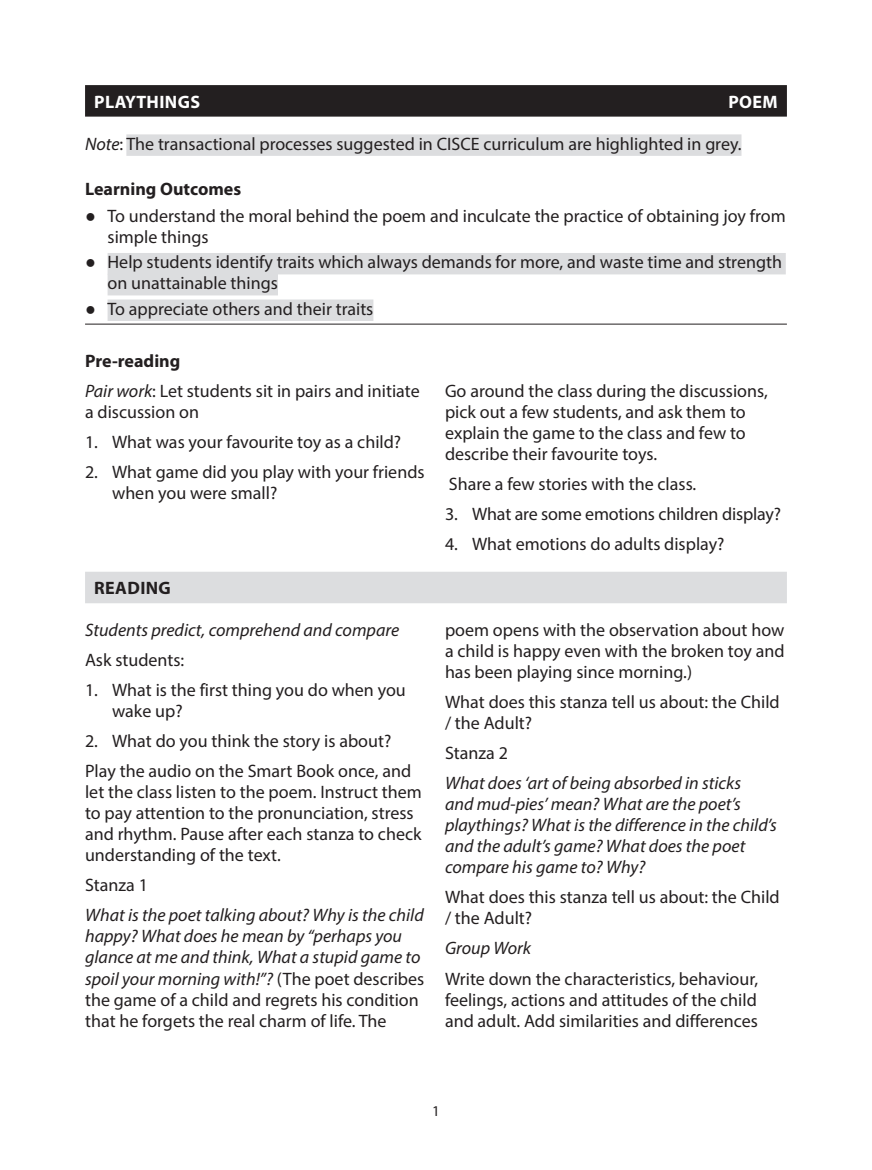
<style>
.page{position:relative;width:872px;height:1170px;background:#fff}
.page>*{position:absolute;margin:0;border:0;box-sizing:border-box;transform-origin:0 0}
.t1{font:18px/21px "Myriad Pro";color:#231f20}
.t2{font:italic 18px/21px "Myriad Pro";color:#231f20}
.t3{font:700 18px "Myriad Pro";color:#231f20}
.t4{font:700 18px "Myriad Pro";letter-spacing:.02em;color:#fff}
.t5{font:700 18px "Myriad Pro";letter-spacing:.02em;color:#231f20}
.t6{font:15px "Myriad Pro";color:#231f20}
.s1{font-style:italic}
.s2{font-weight:700}
.s3{font-style:normal}
</style>
<div class="page">
<div style="left:85px;top:85px;width:702px;height:32px;background:#231f20"></div>
<div style="left:126px;top:134px;width:615px;height:22px;background:#dcdddf"></div>
<div style="left:108px;top:253px;width:677px;height:21px;background:#dcdddf"></div>
<div style="left:108px;top:274px;width:170px;height:21px;background:#dcdddf"></div>
<div style="left:108px;top:299px;width:265px;height:22px;background:#dcdddf"></div>
<hr style="left:85px;top:324px;width:702px;height:1px;background:#231f20">
<div style="left:85px;top:571px;width:702px;height:32px;background:#dcdddf"></div>
<p class="t4" style="left:94px;top:95px;width:107px">PLAYTHINGS</p>
<p class="t4" style="left:728px;top:95px;width:51px">POEM</p>
<p class="t1" style="left:85px;top:134px;width:658px"><span class="s1">Note</span>: The transactional processes suggested in CISCE curriculum are highlighted in grey.</p>
<p class="t3" style="left:85px;top:182px;width:158px">Learning Outcomes</p>
<p class="t1" style="left:108px;top:206px;width:679px">To understand the moral behind the poem and inculcate the practice of obtaining joy from simple things</p>
<p class="t1" style="left:108px;top:253px;width:676px">Help students identify traits which always demands for more, and waste time and strength on unattainable things</p>
<p class="t1" style="left:108px;top:299px;width:267px">To appreciate others and their traits</p>
<p class="t1" style="left:85px;top:347px;width:336px;line-height:30px"><span class="s2">Pre-reading<br></span><span class="s1">Pair work</span>: Let students sit in pairs and initiate</p>
<p class="t1" style="left:85px;top:402px;width:115px">a discussion on</p>
<p class="t1" style="left:85px;top:432px;width:318px">1. What was your favourite toy as a child?</p>
<p class="t1" style="left:112px;top:462px;width:314px;text-indent:-27px">2. What game did you play with your friends when you were small?</p>
<p class="t1" style="left:445px;top:381px;width:324px">Go around the class during the discussions, pick out a few students, and ask them to explain the game to the class and few to describe their favourite toys.</p>
<p class="t1" style="left:449px;top:474px;width:249px">Share a few stories with the class.</p>
<p class="t1" style="left:445px;top:504px;width:337px">3. What are some emotions children display?</p>
<p class="t1" style="left:445px;top:534px;width:281px">4. What emotions do adults display?</p>
<p class="t5" style="left:94px;top:581px;width:78px">READING</p>
<p class="t2" style="left:85px;top:621px;width:316px">Students predict, comprehend and compare</p>
<p class="t1" style="left:85px;top:651px;width:101px">Ask students:</p>
<p class="t1" style="left:112px;top:681px;width:295px;text-indent:-27px">1. What is the first thing you do when you wake up?</p>
<p class="t1" style="left:85px;top:727px;width:327px;line-height:30px">2. What do you think the story is about?<br>Play the audio on the Smart Book once, and</p>
<p class="t1" style="left:85px;top:783px;width:338px">let the class listen to the poem. Instruct them to pay attention to the pronunciation, stress and rhythm. Pause after each stanza to check understanding of the text.</p>
<p class="t1" style="left:85px;top:876px;width:64px">Stanza 1</p>
<p class="t2" style="left:85px;top:906px;width:341px">What is the poet talking about? Why is the child happy? What does he mean by “perhaps you glance at me and think, What a stupid game to spoil your morning with!”? <span class="s3">(The poet describes the game of a child and regrets his condition that he forgets the real charm of life. The</span></p>
<p class="t1" style="left:445px;top:621px;width:341px;text-align:justify">poem opens with the observation about how a child is happy even with the broken toy and has been playing since morning.)</p>
<p class="t1" style="left:445px;top:693px;width:336px">What does this stanza tell us about: the Child / the Adult?</p>
<p class="t1" style="left:445px;top:744px;width:64px">Stanza 2</p>
<p class="t2" style="left:445px;top:774px;width:333px">What does ‘art of being absorbed in sticks<br>and mud-pies’ mean? What are the poet’s playthings? What is the difference in the child’s and the adult’s game? What does the poet compare his game to? Why?</p>
<p class="t1" style="left:445px;top:888px;width:336px">What does this stanza tell us about: the Child / the Adult?</p>
<p class="t2" style="left:445px;top:939px;width:88px">Group Work</p>
<p class="t1" style="left:445px;top:969px;width:314px;text-align:justify">Write down the characteristics, behaviour, feelings, actions and attitudes of the child and adult. Add similarities and differences</p>
<p class="t6" style="left:432px;top:1105px;width:9px">1</p>
</div>
